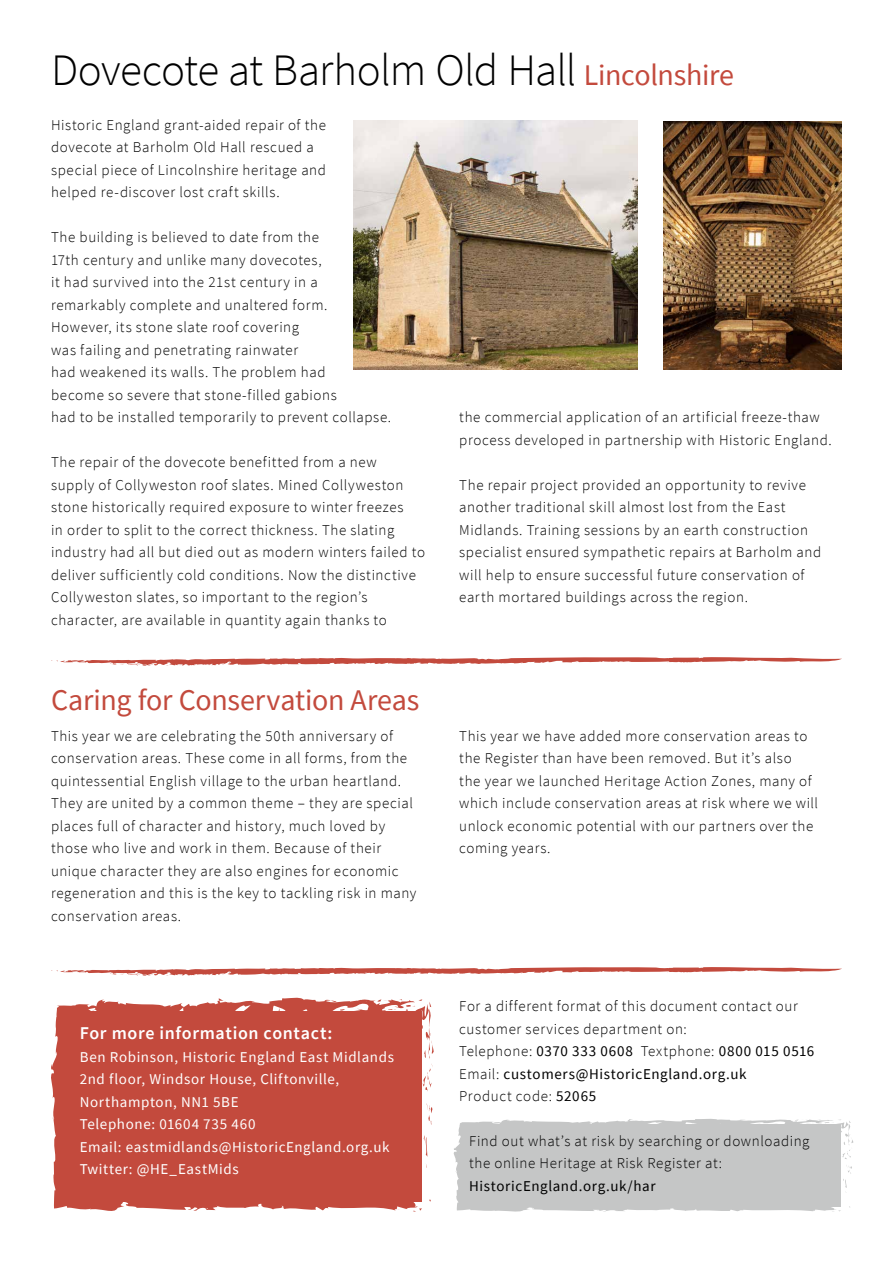
<style>
.page{position:relative;width:893px;height:1263px;background:#fff}
.page>*{position:absolute;margin:0;border:0;box-sizing:border-box;transform-origin:0 0}
.t1{font:300 45px "Source Sans Pro";letter-spacing:-.02em;color:#000}
.t2{font:30px "Source Sans Pro";letter-spacing:-.01em;color:#c34a3d}
.Body_Text__first_lin{font:600 18px "Source Sans Pro";letter-spacing:.035em;color:#fff}
.Body_Text{font:300 15px/22.5px "Source Sans Pro";letter-spacing:.04em;color:#000}
.Body_Text__first_lin-2{font:300 15px/22.5px "Source Sans Pro";letter-spacing:.04em;color:#000}
.Body_Text__first_lin-3{font:15px/22.5px "Source Sans Pro";letter-spacing:.04em;color:#fff}
.t3{font:15px "Source Sans Pro";letter-spacing:.04em;color:#000}
.s1{font-weight:400}
</style>
<div class="page">
<svg style="left:51px;top:967px;width:791px;height:9px"></svg>
<svg style="left:424px;top:1135px;width:3px;height:21px"></svg>
<svg style="left:427px;top:1105px;width:5px;height:20px"></svg>
<div style="left:51px;top:997px;width:368px;height:214px;background:#c34a3d"></div>
<svg style="left:86px;top:1010px;width:8px;height:8px"></svg>
<svg style="left:373px;top:998px;width:61px;height:94px"></svg>
<svg style="left:339px;top:1009px;width:10px;height:8px"></svg>
<svg style="left:218px;top:1018px;width:9px;height:4px"></svg>
<svg style="left:413px;top:1208px;width:9px;height:4px"></svg>
<svg style="left:67px;top:1124px;width:2px;height:7px"></svg>
<svg style="left:69px;top:1174px;width:2px;height:7px"></svg>
<svg style="left:453px;top:1118px;width:400px;height:94px;background:#cacbcb"></svg>
<svg style="left:51px;top:657px;width:791px;height:9px"></svg>
<img style="left:353px;top:121px;width:285px;height:248px">
<img style="left:663px;top:122px;width:179px;height:247px">
<h2 class="t1" style="left:51px;top:42px;width:527px">Dovecote at Barholm Old Hall</h2>
<h2 class="t2" style="left:584px;top:56px;width:152px">Lincolnshire</h2>
<p class="Body_Text" style="left:51px;top:114px;width:277px">Historic England grant-aided repair of the dovecote at Barholm Old Hall rescued a special piece of Lincolnshire heritage and helped re-discover lost craft skills.</p>
<p class="Body_Text" style="left:51px;top:226px;width:342px">The building is believed to date from the<br>17th century and unlike many dovecotes,<br>it had survived into the 21st century in a remarkably complete and unaltered form.<br>However, its stone slate roof covering<br>was failing and penetrating rainwater<br>had weakened its walls. The problem had<br>become so severe that stone-filled gabions<br>had to be installed temporarily to prevent collapse.</p>
<p class="Body_Text" style="left:51px;top:451px;width:376px">The repair of the dovecote benefitted from a new<br>supply of Collyweston roof slates. Mined Collyweston stone historically required exposure to winter freezes<br>in order to split to the correct thickness. The slating industry had all but died out as modern winters failed to deliver sufficiently cold conditions. Now the distinctive Collyweston slates, so important to the region’s character, are available in quantity again thanks to</p>
<p class="Body_Text" style="left:459px;top:406px;width:374px">the commercial application of an artificial freeze-thaw process developed in partnership with Historic England.</p>
<p class="Body_Text" style="left:459px;top:474px;width:363px">The repair project provided an opportunity to revive another traditional skill almost lost from the East Midlands. Training sessions by an earth construction specialist ensured sympathetic repairs at Barholm and will help to ensure successful future conservation of earth mortared buildings across the region.</p>
<h3 class="t2" style="left:51px;top:681px;width:370px">Caring for Conservation Areas</h3>
<p class="Body_Text" style="left:51px;top:725px;width:367px">This year we are celebrating the 50th anniversary of conservation areas. These come in all forms, from the quintessential English village to the urban heartland.<br>They are united by a common theme – they are special places full of character and history, much loved by those who live and work in them. Because of their unique character they are also engines for economic regeneration and this is the key to tackling risk in many conservation areas.</p>
<p class="Body_Text" style="left:459px;top:725px;width:360px">This year we have added more conservation areas to the Register than have been removed. But it’s also<br>the year we launched Heritage Action Zones, many of which include conservation areas at risk where we will unlock economic potential with our partners over the coming years.</p>
<p class="Body_Text__first_lin" style="left:80px;top:1021px;width:254px">For more information contact:</p>
<p class="Body_Text__first_lin-3" style="left:80px;top:1045px;width:316px">Ben Robinson, Historic England East Midlands</p>
<p class="Body_Text__first_lin-3" style="left:80px;top:1068px;width:261px">2nd floor, Windsor House, Cliftonville,<br>Northampton, NN1 5BE</p>
<p class="Body_Text__first_lin-3" style="left:80px;top:1113px;width:311px">Telephone: 01604 735 460<br>Email: eastmidlands@HistoricEngland.org.uk</p>
<p class="Body_Text__first_lin-3" style="left:80px;top:1158px;width:161px">Twitter: @HE_EastMids</p>
<p class="Body_Text__first_lin-2" style="left:459px;top:995px;width:357px">For a different format of this document contact our customer services department on:<br>Telephone: <span class="s1">0370 333 0608</span> Textphone: <span class="s1">0800 015 0516<br></span>Email: <span class="s1">customers@HistoricEngland.org.uk</span></p>
<p class="Body_Text__first_lin-2" style="left:459px;top:1085px;width:139px">Product code: <span class="s1">52065</span></p>
<p class="Body_Text__first_lin-2" style="left:469px;top:1129px;width:342px">Find out what’s at risk by searching or downloading the online Heritage at Risk Register at:</p>
<p class="t3" style="left:469px;top:1176px;width:188px">HistoricEngland.org.uk/har</p>
</div>
